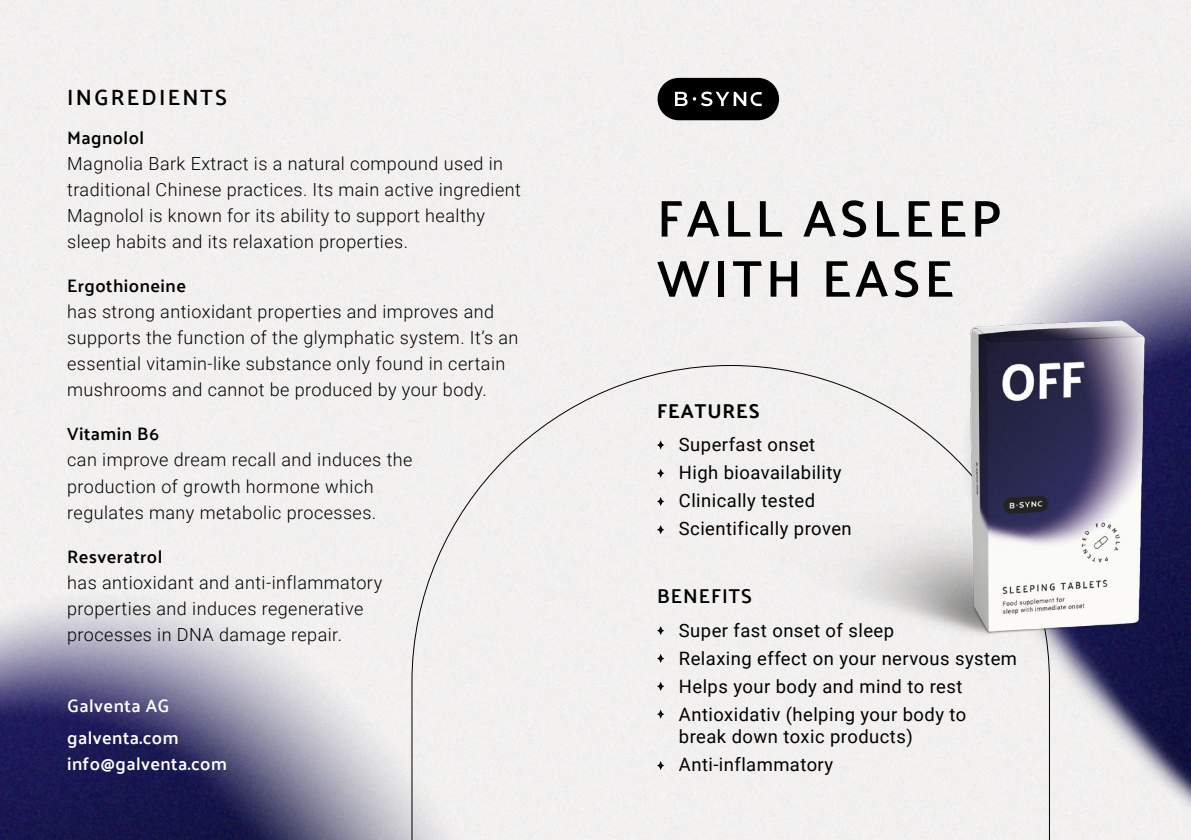
<style>
.page{position:relative;width:1191px;height:840px;background:#fff}
.page>*{position:absolute;margin:0;border:0;box-sizing:border-box;transform-origin:0 0}
.t1{font:600 52px/60px "Palanquin";letter-spacing:.075em;color:#000}
.t2{font:600 22px "Palanquin";letter-spacing:.1em;color:#000}
.t3{font:700 20px "Palanquin";letter-spacing:.05em;color:#000}
.t4{font:600 20px "Palanquin";letter-spacing:.05em;color:#000}
.t5{font:18.4px/28px "Roboto";letter-spacing:.025em;color:#000}
.t6{font:300 18px/26px "Roboto";letter-spacing:.025em;color:#000}
.t7{font:600 18px "Palanquin";letter-spacing:.025em;color:#000}
.t8{font:600 18px/32px "Palanquin";letter-spacing:.025em;color:#fff}
</style>
<div class="page">
<img style="left:0;top:388px;width:411px;height:451px">
<div style="left:411px;top:364px;width:398px;height:475px;background:#f1f0ef"></div>
<img style="left:809px;top:0;width:382px;height:839px">
<svg style="left:655px;top:440px;width:11px;height:11px"></svg>
<svg style="left:655px;top:468px;width:11px;height:12px"></svg>
<svg style="left:655px;top:496px;width:11px;height:12px"></svg>
<svg style="left:655px;top:525px;width:11px;height:11px"></svg>
<svg style="left:655px;top:625px;width:11px;height:12px"></svg>
<svg style="left:655px;top:653px;width:11px;height:12px"></svg>
<svg style="left:655px;top:681px;width:11px;height:11px"></svg>
<svg style="left:655px;top:709px;width:11px;height:11px"></svg>
<svg style="left:655px;top:760px;width:11px;height:12px"></svg>
<div style="left:657px;top:78px;width:122px;height:42px;background:#000;border-radius:21px"></div>
<svg style="left:675px;top:92px;width:12px;height:14px"></svg>
<svg style="left:693px;top:92px;width:68px;height:14px"></svg>
<img style="left:779px;top:203px;width:400px;height:494px">
<p class="t2" style="left:67px;top:84px;width:162px">INGREDIENTS</p>
<p class="t7" style="left:67px;top:127px;width:78px">Magnolol</p>
<p class="t6" style="left:67px;top:150px;width:455px">Magnolia Bark Extract is a natural compound used in traditional Chinese practices. Its main active ingredient Magnolol is known for its ability to support healthy sleep habits and its relaxation properties.</p>
<p class="t7" style="left:67px;top:275px;width:120px">Ergothioneine</p>
<p class="t6" style="left:67px;top:298px;width:453px">has strong antioxidant properties and improves and supports the function of the glymphatic system. It’s an essential vitamin-like substance only found in certain mushrooms and cannot be produced by your body.</p>
<p class="t7" style="left:67px;top:423px;width:93px">Vitamin B6</p>
<p class="t6" style="left:67px;top:446px;width:347px">can improve dream recall and induces the production of growth hormone which regulates many metabolic processes.</p>
<p class="t7" style="left:67px;top:545px;width:97px">Resveratrol</p>
<p class="t6" style="left:67px;top:568px;width:316px">has antioxidant and anti-inflammatory properties and induces regenerative processes in DNA damage repair.</p>
<p class="t8" style="left:67px;top:689px;width:113px">Galventa AG galventa.com</p>
<p class="t8" style="left:67px;top:747px;width:161px">info@galventa.com</p>
<h1 class="t1" style="left:657px;top:188px;width:346px">FALL ASLEEP<br>WITH EASE</h1>
<p class="t3" style="left:657px;top:399px;width:104px">FEATURES</p>
<p class="t5" style="left:679px;top:429px;width:174px">Superfast onset<br>High bioavailability<br>Clinically tested<br>Scientifically proven</p>
<p class="t4" style="left:657px;top:584px;width:97px">BENEFITS</p>
<p class="t5" style="left:679px;top:615px;width:340px">Super fast onset of sleep<br>Relaxing effect on your nervous system<br>Helps your body and mind to rest<br>Antioxidativ (helping your body to</p>
<p class="t5" style="left:679px;top:721px;width:235px">break down toxic products)<br>Anti-inflammatory</p>
</div>
